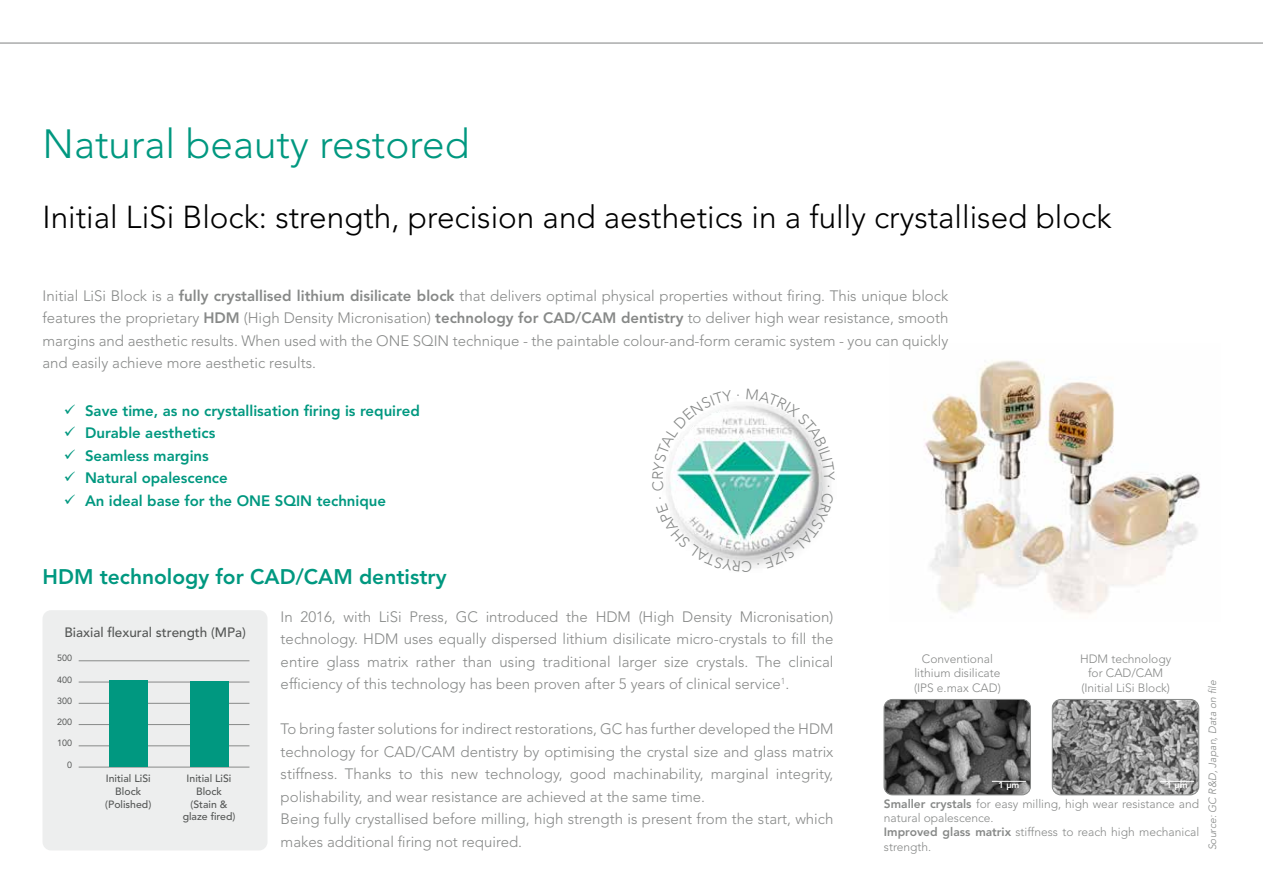
<style>
.page{position:relative;width:1263px;height:893px;background:#fff}
.page>*{position:absolute;margin:0;border:0;box-sizing:border-box;transform-origin:0 0}
.t1{font:300 40.5px "Avenir LT Std";color:#009880}
.t2{font:300 31.5px "Avenir LT Std";color:#000}
.t3{font:800 21px "Avenir LT Std";color:#009880}
.t4{font:300 15px/22.5px "Avenir LT Std";color:#878988;text-align:justify}
.t5{font:800 15px "Avenir LT Std";color:#009880}
.t6{font:500 13.5px "Avenir LT Std";color:#555756}
.t7{font:300 12px/14.4px "Avenir LT Std";color:#878988;text-align:center}
.t8{font:500 10.5px/12.8px "Avenir LT Std";color:#555756;text-align:center}
.t9{font:italic 300 10.5px "Avenir LT Std";color:#878988}
.t10{font:9px "Avenir LT Std";color:#555756}
.t11{font:800 9px "Avenir LT Std";color:#fff}
.s1{font-weight:800}
</style>
<div class="page">
<hr style="left:0;top:43px;width:1263px;height:1px;background:#878988">
<img style="left:884px;top:699px;width:146px;height:96px">
<div style="left:884px;top:699px;width:146px;height:96px;border:1px solid #878988;border-radius:9px"></div>
<hr style="left:992px;top:781px;width:34px;height:1px;background:#fff">
<img style="left:1052px;top:699px;width:147px;height:96px">
<div style="left:1052px;top:699px;width:147px;height:96px;border:1px solid #878988;border-radius:9px"></div>
<hr style="left:1160px;top:781px;width:34px;height:1px;background:#fff">
<div style="left:43px;top:610px;width:224px;height:240px;background:#edeeee;border-radius:9px"></div>
<hr style="left:79px;top:660px;width:170px;height:1px;background:#878988">
<hr style="left:79px;top:682px;width:170px;height:1px;background:#878988">
<hr style="left:79px;top:703px;width:170px;height:1px;background:#878988">
<hr style="left:79px;top:724px;width:170px;height:1px;background:#878988">
<hr style="left:79px;top:746px;width:170px;height:1px;background:#878988">
<hr style="left:79px;top:767px;width:170px;height:1px;background:#878988">
<div style="left:109px;top:680px;width:38px;height:87px;background:#009880"></div>
<div style="left:190px;top:681px;width:38px;height:86px;background:#009880"></div>
<img style="left:924px;top:360px;width:276px;height:254px">
<img style="left:668px;top:404px;width:162px;height:164px">
<svg style="left:746px;top:403px;width:84px;height:84px"></svg>
<svg style="left:758px;top:493px;width:72px;height:75px"></svg>
<svg style="left:668px;top:497px;width:83px;height:71px"></svg>
<svg style="left:666px;top:404px;width:73px;height:87px"></svg>
<h1 class="t1" style="left:43px;top:120px;width:428px">Natural beauty restored</h1>
<h2 class="t2" style="left:43px;top:199px;width:1070px">Initial LiSi Block: strength, precision and aesthetics in a fully crystallised block</h2>
<p class="t4" style="left:43px;top:284px;width:907px">Initial LiSi Block is a <span class="s1">fully crystallised lithium disilicate block</span> that delivers optimal physical properties without firing. This unique block features the proprietary <span class="s1">HDM</span> (High Density Micronisation) <span class="s1">technology for CAD/CAM dentistry</span> to deliver high wear resistance, smooth margins and aesthetic results. When used with the ONE SQIN technique - the paintable colour-and-form ceramic system - you can quickly and easily achieve more aesthetic results.</p>
<p class="t5" style="left:64px;top:401px;width:358px">✓ Save time, as no crystallisation firing is required</p>
<p class="t5" style="left:64px;top:424px;width:153px">✓ Durable aesthetics</p>
<p class="t5" style="left:64px;top:446px;width:147px">✓ Seamless margins</p>
<p class="t5" style="left:64px;top:469px;width:166px">✓ Natural opalescence</p>
<p class="t5" style="left:64px;top:491px;width:324px">✓ An ideal base for the ONE SQIN technique</p>
<h3 class="t3" style="left:43px;top:564px;width:406px">HDM technology for CAD/CAM dentistry</h3>
<p class="t6" style="left:64px;top:624px;width:183px">Biaxial flexural strength (MPa)</p>
<p class="t10" style="left:57px;top:653px;width:17px">500</p>
<p class="t10" style="left:57px;top:674px;width:17px">400</p>
<p class="t10" style="left:57px;top:695px;width:17px">300</p>
<p class="t10" style="left:57px;top:717px;width:17px">200</p>
<p class="t10" style="left:57px;top:738px;width:17px">100</p>
<p class="t10" style="left:67px;top:759px;width:7px">0</p>
<p class="t8" style="left:105px;top:772px;width:48px">Initial LiSi<br>Block (Polished)</p>
<p class="t8" style="left:183px;top:772px;width:54px">Initial LiSi<br>Block (Stain &amp; glaze fired)</p>
<p class="t4" style="left:281px;top:605px;width:554px">In 2016, with LiSi Press, GC introduced the HDM (High Density Micronisation) technology. HDM uses equally dispersed lithium disilicate micro-crystals to fill the entire glass matrix rather than using traditional larger size crystals. The clinical efficiency of this technology has been proven after 5 years of clinical service<sup>1</sup>.</p>
<p class="t4" style="left:281px;top:718px;width:554px;text-align:left">To bring faster solutions for indirect restorations, GC has further developed the HDM technology for CAD/CAM dentistry by optimising the crystal size and glass matrix stiffness. Thanks to this new technology, good machinability, marginal integrity, polishability, and wear resistance are achieved at the same time.<br>Being fully crystallised before milling, high strength is present from the start, which makes additional firing not required.</p>
<p class="t7" style="left:914px;top:652px;width:88px">Conventional lithium disilicate (IPS e.max CAD)</p>
<p class="t7" style="left:1080px;top:652px;width:93px">HDM technology for CAD/CAM (Initial LiSi Block)</p>
<p class="t11" style="left:998px;top:780px;width:22px">1 μm</p>
<p class="t11" style="left:1167px;top:780px;width:22px">1 μm</p>
<p class="t7" style="left:884px;top:796px;width:317px;text-align:left"><span class="s1">Smaller crystals</span> for easy milling, high wear resistance and natural opalescence.<br><span class="s1">Improved glass matrix</span> stiffness to reach high mechanical strength.</p>
<p class="t9" style="left:1206px;top:850px;width:171px;rotate:-90deg">Source: GC R&amp;D, Japan, Data on file</p>
</div>
